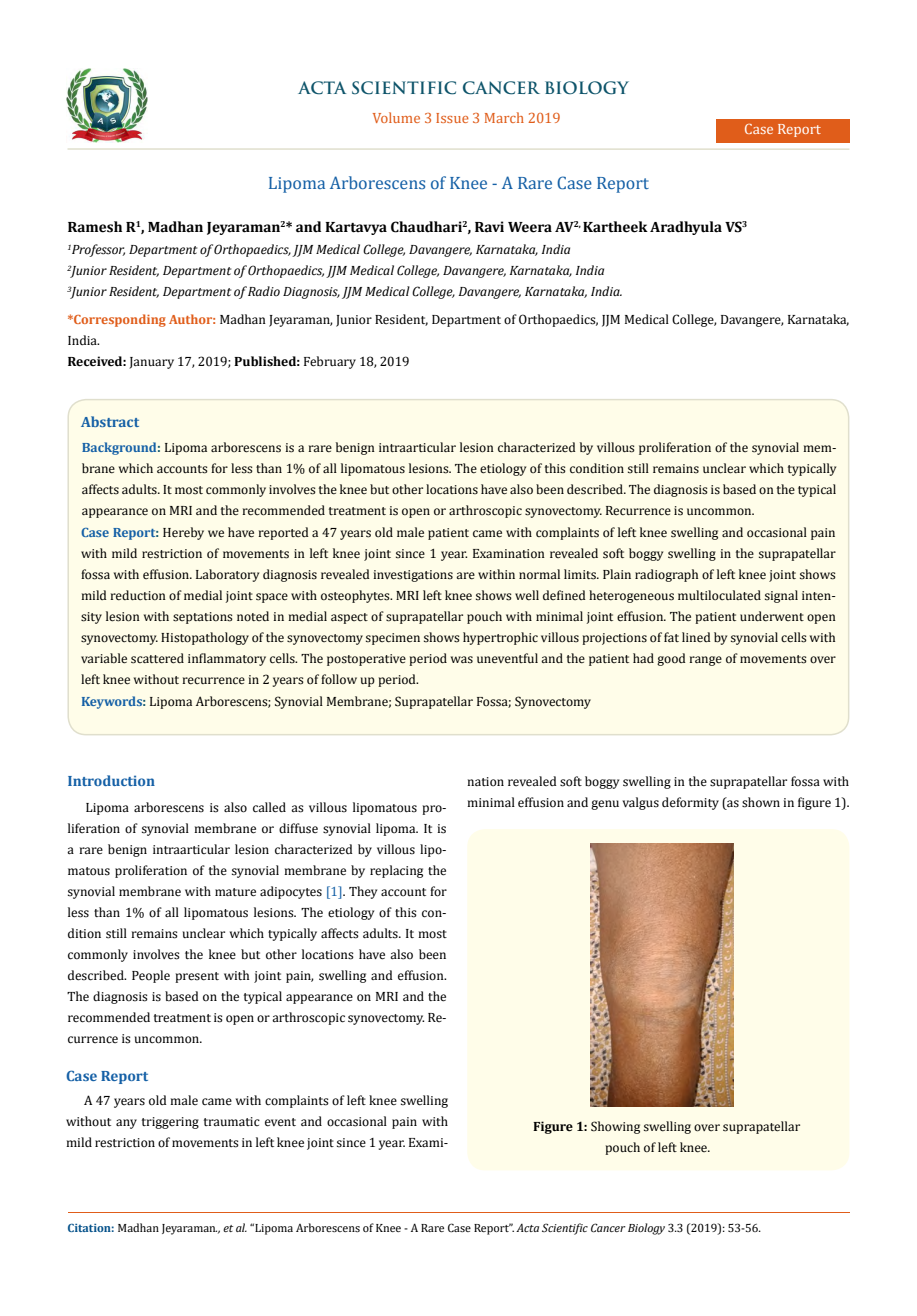
<style>
.page{position:relative;width:917px;height:1316px;background:#fff}
.page>*{position:absolute;margin:0;border:0;box-sizing:border-box;transform-origin:0 0}
.t1{font:18px "Cambria";color:#1560a6}
.t2{font:700 16.5px "Trajan Pro";color:#0e546a}
.t3{font:700 15px "Cambria";color:#000}
.t4{font:700 15px "Cambria";color:#1560a6}
.t5{font:15px "Cambria";color:#e05d1a}
.t6{font:15px "Cambria";color:#fff}
.t7{font:13.5px/21px "Cambria";color:#000;text-align:justify}
.t8{font:italic 13.5px/21px "Cambria";color:#000}
.t9{font:12px "Cambria";color:#000}
.s1{font-weight:700;color:#e05d1a}
.s2{font-weight:700}
.s3{font-weight:700;color:#1560a6}
.s4{font-weight:700;color:#0e546a}
.s5{color:#1560a6}
.s6{font-weight:700;color:#035089}
.s7{font-style:italic}
</style>
<div class="page">
<img style="left:67px;top:68px;width:80px;height:74px">
<div style="left:716px;top:119px;width:133px;height:23px;background:#e05d1a"></div>
<div style="left:68px;top:399px;width:780px;height:335px;background:#fffde9;border-radius:18px"></div>
<div style="left:67px;top:399px;width:782px;height:336px;border:2px solid #e0dfcd;border-radius:18px"></div>
<div style="left:467px;top:829px;width:382px;height:341px;background:#fffde9;border-radius:18px"></div>
<img style="left:591px;top:843px;width:142px;height:263px">
<hr style="left:68px;top:1212px;width:781px;height:1px;background:#e05d1a">
<hr style="left:67px;top:148px;width:782px;height:2px;background:#e0dfcd">
<p class="t2" style="left:299px;top:77px;width:331px">ACTA SCIENTIFIC CANCER BIOLOGY</p>
<p class="t5" style="left:372px;top:109px;width:190px">Volume 3 Issue 3 March 2019</p>
<p class="t6" style="left:744px;top:120px;width:78px">Case Report</p>
<h1 class="t1" style="left:268px;top:172px;width:382px">Lipoma Arborescens of Knee - A Rare Case Report</h1>
<p class="t3" style="left:67px;top:216px;width:681px">Ramesh R<sup>1</sup>, Madhan Jeyaraman<sup>2</sup>* and Kartavya Chaudhari<sup>2</sup>, Ravi Weera AV<sup>2,</sup> Kartheek Aradhyula VS<sup>3</sup></p>
<p class="t8" style="left:67px;top:238px;width:556px"><sup>1</sup>Professor, Department of Orthopaedics, JJM Medical College, Davangere, Karnataka, India<br><sup>2</sup>Junior Resident, Department of Orthopaedics, JJM Medical College, Davangere, Karnataka, India<br><sup>3</sup>Junior Resident, Department of Radio Diagnosis, JJM Medical College, Davangere, Karnataka, India.</p>
<p class="t7" style="left:67px;top:309px;width:783px"><span class="s1">*Corresponding Author:</span> Madhan Jeyaraman, Junior Resident, Department of Orthopaedics, JJM Medical College, Davangere, Karnataka,<br>India.</p>
<p class="t7" style="left:67px;top:351px;width:343px"><span class="s2">Received:</span> January 17, 2019; <span class="s2">Published:</span> February 18, 2019</p>
<p class="t4" style="left:81px;top:411px;width:60px">Abstract</p>
<p class="t7" style="left:82px;top:436px;width:756px"><span class="s3">Background</span><span class="s4">:</span> Lipoma arborescens is a rare benign intraarticular lesion characterized by villous proliferation of the synovial mem&shy;brane which accounts for less than 1% of all lipomatous lesions. The etiology of this condition still remains unclear which typically affects adults. It most commonly involves the knee but other locations have also been described. The diagnosis is based on the typical appearance on MRI and the recommended treatment is open or arthroscopic synovectomy. Recurrence is uncommon.</p>
<p class="t7" style="left:81px;top:522px;width:756px"><span class="s3">Case Report</span><span class="s4">:</span> Hereby we have reported a 47 years old male patient came with complaints of left knee swelling and occasional pain with mild restriction of movements in left knee joint since 1 year. Examination revealed soft boggy swelling in the suprapatellar fossa with effusion. Laboratory diagnosis revealed investigations are within normal limits. Plain radiograph of left knee joint shows mild reduction of medial joint space with osteophytes. MRI left knee shows well defined heterogeneous multiloculated signal inten&shy;sity lesion with septations noted in medial aspect of suprapatellar pouch with minimal joint effusion. The patient underwent open synovectomy. Histopathology of the synovectomy specimen shows hypertrophic villous projections of fat lined by synovial cells with variable scattered inflammatory cells. The postoperative period was uneventful and the patient had good range of movements over left knee without recurrence in 2 years of follow up period.</p>
<p class="t7" style="left:81px;top:691px;width:511px"><span class="s3">Keywords</span><span class="s4">:</span> Lipoma Arborescens; Synovial Membrane; Suprapatellar Fossa; Synovectomy</p>
<p class="t4" style="left:67px;top:770px;width:89px">Introduction</p>
<p class="t7" style="left:67px;top:796px;width:381px;text-indent:18px">Lipoma arborescens is also called as villous lipomatous pro&shy;liferation of synovial membrane or diffuse synovial lipoma. It is a rare benign intraarticular lesion characterized by villous lipo&shy;matous proliferation of the synovial membrane by replacing the synovial membrane with mature adipocytes <span class="s5">[1]</span>. They account for less than 1% of all lipomatous lesions. The etiology of this con&shy;dition still remains unclear which typically affects adults. It most commonly involves the knee but other locations have also been described. People present with joint pain, swelling and effusion.<br>The diagnosis is based on the typical appearance on MRI and the recommended treatment is open or arthroscopic synovectomy. Re&shy;currence is uncommon.</p>
<p class="t4" style="left:66px;top:1065px;width:84px">Case Report</p>
<p class="t7" style="left:66px;top:1090px;width:384px;text-indent:18px">A 47 years old male came with complaints of left knee swelling without any triggering traumatic event and occasional pain with mild restriction of movements in left knee joint since 1 year. Exami-</p>
<p class="t7" style="left:467px;top:770px;width:384px">nation revealed soft boggy swelling in the suprapatellar fossa with minimal effusion and genu valgus deformity (as shown in figure 1).</p>
<p class="t7" style="left:605px;top:1116px;width:197px;text-indent:-72px"><span class="s2">Figure 1:</span> Showing swelling over suprapatellar pouch of left knee.</p>
<p class="t9" style="left:68px;top:1220px;width:694px"><span class="s6">Citation:</span> Madhan Jeyaraman<span class="s7">., et al.</span> “Lipoma Arborescens of Knee - A Rare Case Report”. <span class="s7">Acta Scientific Cancer Biology</span> 3.3 (2019): 53-56.</p>
</div>
